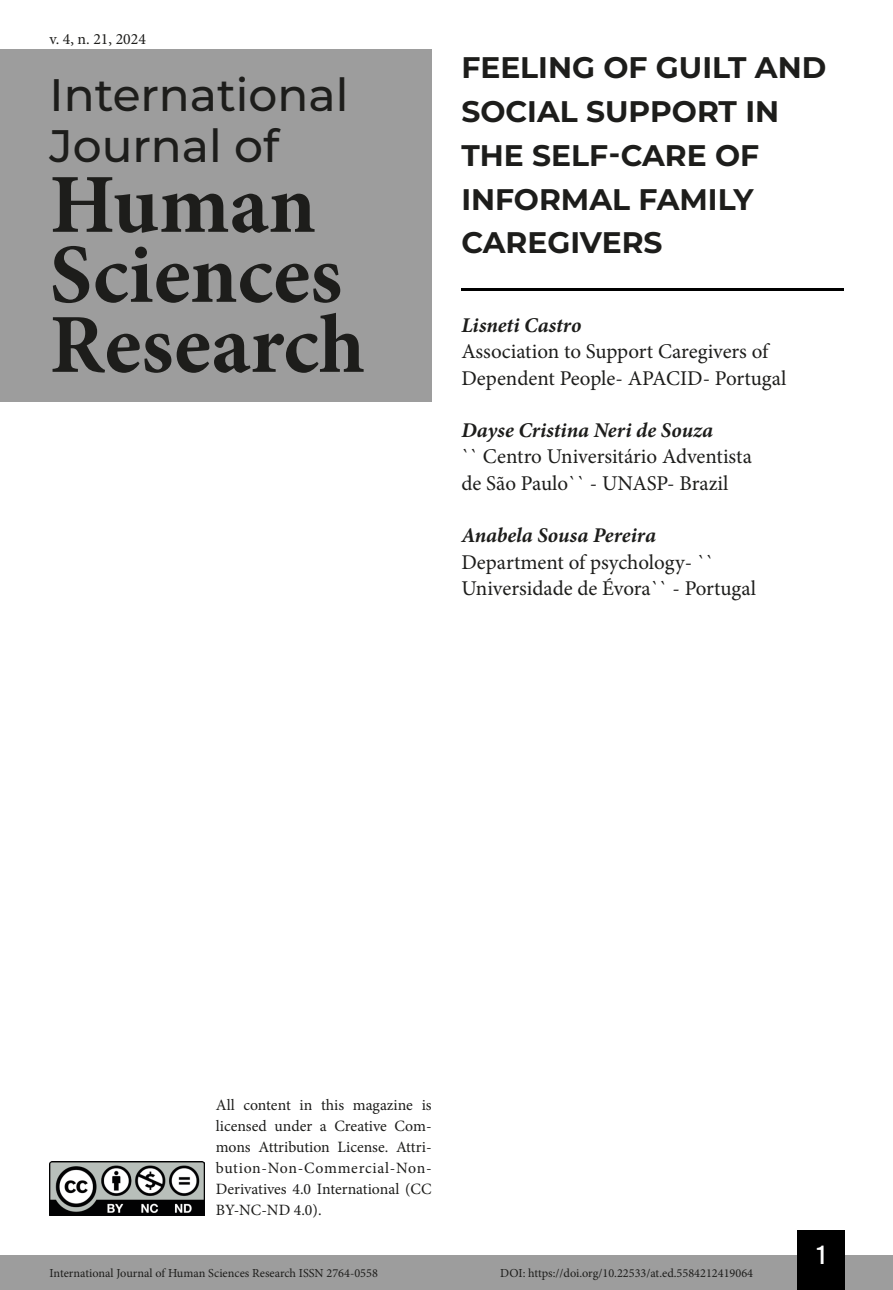
<style>
.page{position:relative;width:893px;height:1290px;background:#fff}
.page>*{position:absolute;margin:0;border:0;box-sizing:border-box;transform-origin:0 0}
.t1{font:700 84px/70px "Minion Pro";color:#1d1d1b}
.t2{font:500 45.5px/50.8px "Montserrat";color:#1d1d1b}
.Título_Artigo{font:700 29.75px/43.8px "Montserrat";color:#1d1d1b}
.t3{font:26.25px "Bebas Kai";color:#fff}
.Infos_autor{font:21px/26.2px "Minion Pro";color:#1d1d1b}
.Autor{font:italic 700 21px "Minion Pro";color:#1d1d1b}
.t4{font:15.75px/21px "Minion Pro";color:#1d1d1b;text-align:justify}
.t5{font:12.25px "Minion Pro";color:#1d1d1b}
</style>
<div class="page">
<div style="left:0;top:1255px;width:893px;height:35px;background:#9d9d9d"></div>
<div style="left:797px;top:1230px;width:48px;height:60px;background:#000"></div>
<img style="left:50px;top:1161px;width:154px;height:54px">
<div style="left:0;top:50px;width:432px;height:352px;background:#9d9d9d"></div>
<hr style="left:461px;top:288px;width:382px;height:2px;background:#000">
<p class="t4" style="left:50px;top:28px;width:98px">v. 4, n. 21, 2024</p>
<h2 class="t2" style="left:50px;top:68px;width:300px">International<br>Journal of</h2>
<h1 class="t1" style="left:50px;top:169px;width:317px">Human<br>Sciences<br>Research</h1>
<p class="Título_Artigo" style="left:461px;top:44px;width:366px">FEELING OF GUILT AND<br>SOCIAL SUPPORT IN<br>THE SELF-CARE OF<br>INFORMAL FAMILY<br>CAREGIVERS</p>
<p class="Autor" style="left:461px;top:310px;width:121px">Lisneti Castro</p>
<p class="Infos_autor" style="left:461px;top:339px;width:326px">Association to Support Caregivers of<br>Dependent People- APACID- Portugal</p>
<p class="Autor" style="left:461px;top:415px;width:253px">Dayse Cristina Neri de Souza</p>
<p class="Infos_autor" style="left:461px;top:444px;width:292px">`` Centro Universitário Adventista de São Paulo`` - UNASP- Brazil</p>
<p class="Autor" style="left:461px;top:520px;width:196px">Anabela Sousa Pereira</p>
<p class="Infos_autor" style="left:461px;top:549px;width:296px">Department of psychology- ``<br>Universidade de Évora`` - Portugal</p>
<p class="t4" style="left:216px;top:1095px;width:217px">All content in this magazine is licensed under a Creative Com&shy;mons Attribution License. Attri&shy;bution-Non-Commercial-Non-Derivatives 4.0 International (CC BY-NC-ND 4.0).</p>
<p class="t3" style="left:817px;top:1241px;width:10px">1</p>
<p class="t5" style="left:50px;top:1265px;width:330px">International Journal of Human Sciences Research ISSN 2764-0558</p>
<p class="t5" style="left:500px;top:1265px;width:254px">DOI: https://doi.org/10.22533/at.ed.5584212419064</p>
</div>
